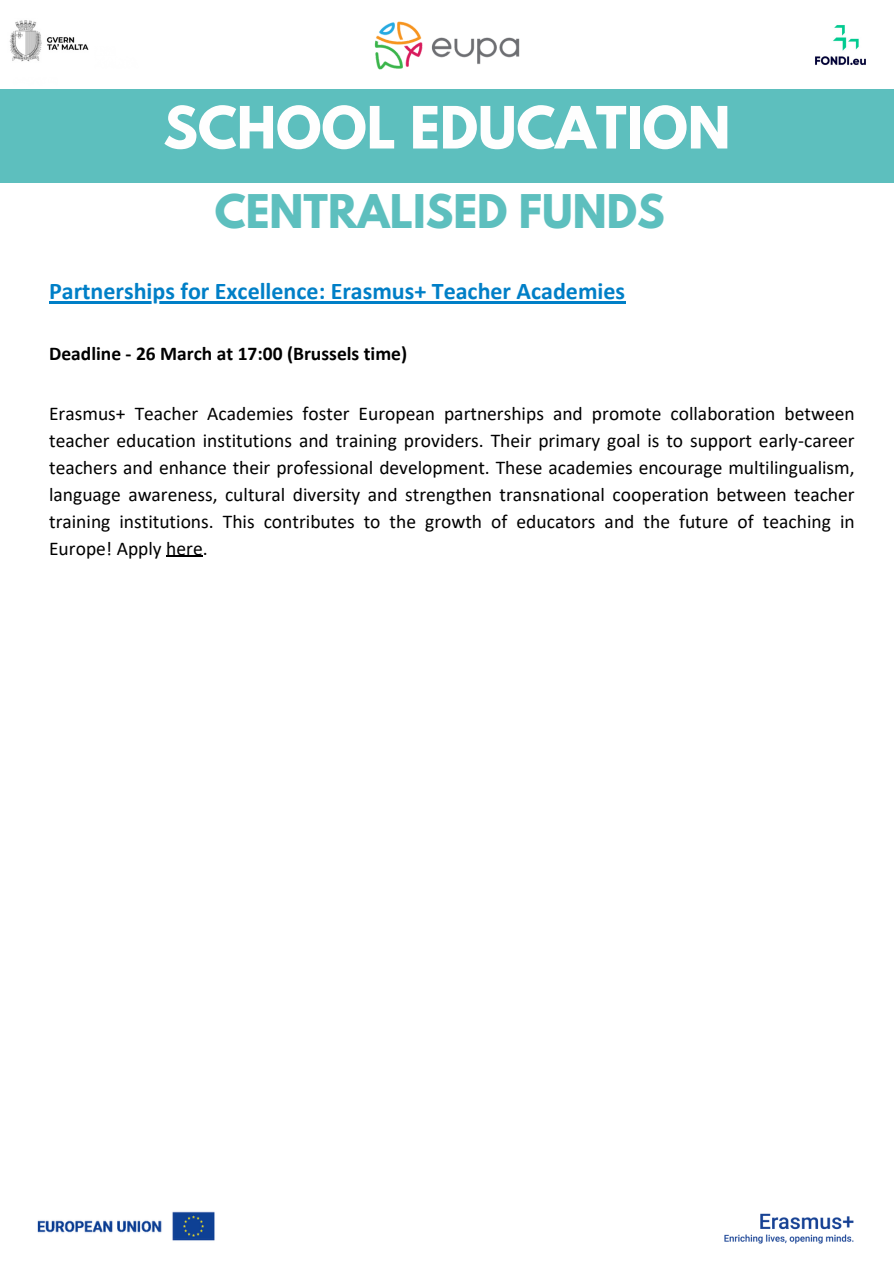
<style>
.page{position:relative;width:894px;height:1264px;background:#fff}
.page>*{position:absolute;margin:0;border:0;box-sizing:border-box;transform-origin:0 0}
.t1{font:700 51.6px "League Spartan";color:#fefefe}
.t2{font:700 41.1px "League Spartan";color:#5dbfbe}
.t3{font:700 24px "Calibri";color:#007fc7}
.t4{font:19.5px/27px "Calibri";color:#000;text-align:justify}
.t5{font:700 19.5px "Calibri";color:#000}
</style>
<div class="page">
<img style="left:724px;top:1213px;width:130px;height:31px">
<hr style="left:49px;top:301px;width:576px;height:3px;background:#007fc7">
<hr style="left:166px;top:556px;width:37px;height:1px;background:#000">
<div style="left:0;top:89px;width:893px;height:94px;background:#5dbfbe"></div>
<img style="left:815px;top:25px;width:51px;height:40px">
<img style="left:37px;top:1211px;width:178px;height:30px">
<img style="left:9px;top:20px;width:80px;height:42px">
<img style="left:375px;top:21px;width:144px;height:48px">
<p class="t1" style="left:163px;top:102px;width:568px">SCHOOL EDUCATION</p>
<h1 class="t2" style="left:215px;top:191px;width:451px">CENTRALISED FUNDS</h1>
<p class="t3" style="left:49px;top:281px;width:577px">Partnerships for Excellence: Erasmus+ Teacher Academies</p>
<p class="t5" style="left:49px;top:345px;width:359px">Deadline - 26 March at 17:00 (Brussels time)</p>
<p class="t4" style="left:49px;top:401px;width:806px">Erasmus+ Teacher Academies foster European partnerships and promote collaboration between teacher education institutions and training providers. Their primary goal is to support early-career teachers and enhance their professional development. These academies encourage multilingualism, language awareness, cultural diversity and strengthen transnational cooperation between teacher training institutions. This contributes to the growth of educators and the future of teaching in Europe! Apply here.</p>
</div>
